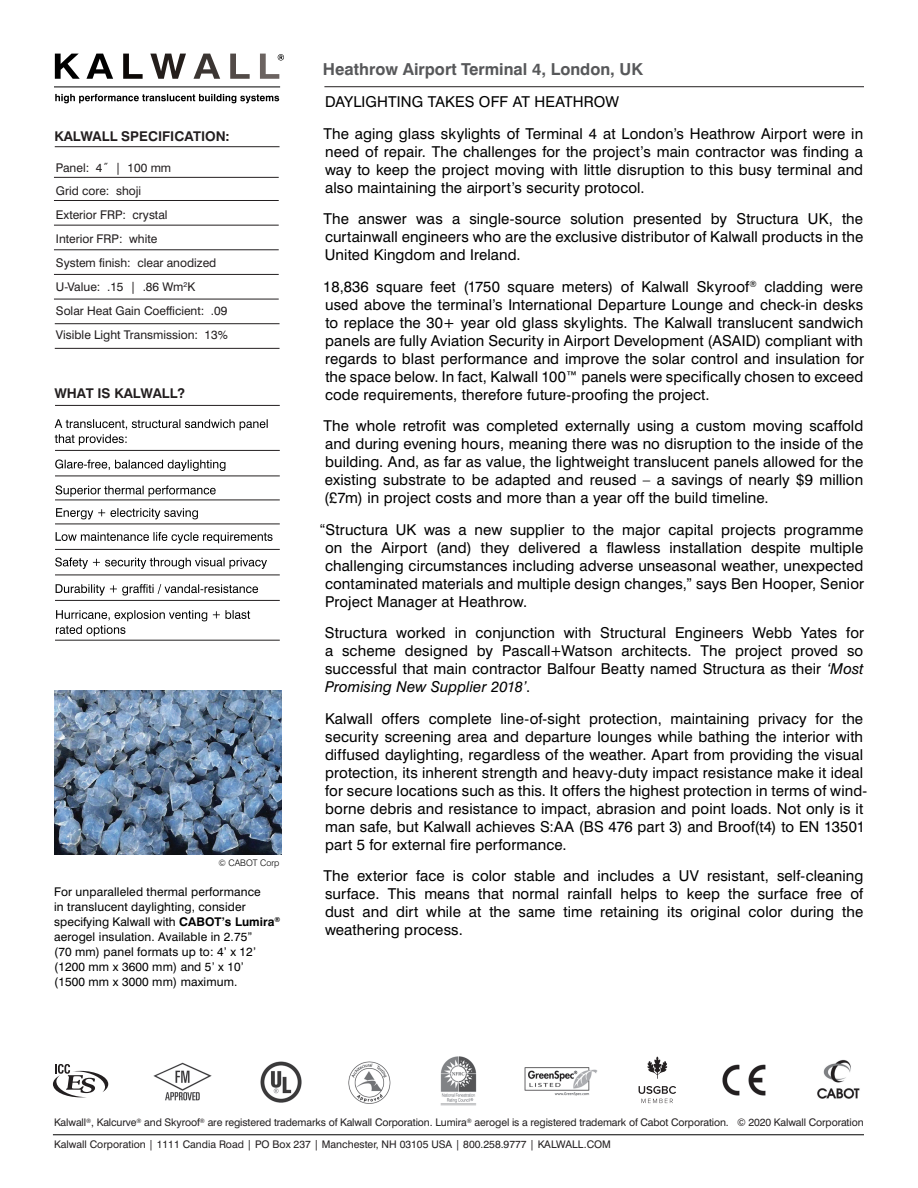
<style>
.page{position:relative;width:918px;height:1188px;background:#fff}
.page>*{position:absolute;margin:0;border:0;box-sizing:border-box;transform-origin:0 0}
.t1{font:700 16.5px "Swiss 721 BT";color:#57585a}
.t2{font:15px/18px "Swiss 721 BT";letter-spacing:.005em;color:#000001;text-align:justify}
.t3{font:700 13.5px "Swiss 721 BT";color:#231f20}
.t4{font:12px/15px "Swiss 721 BT";letter-spacing:.01em;color:#000001}
.t5{font:12px/23.9px "Swiss 721 BT";color:#231f20}
.t6{font:10.5px "Swiss 721 BT";letter-spacing:-.01em;color:#231f20}
.t7{font:300 9px "Swiss 721 BT";color:#000}
.s1{font-weight:700}
.s2{font-style:italic}
</style>
<div class="page">
<hr style="left:55px;top:323px;width:225px;height:1px;background:#231f20">
<hr style="left:55px;top:348px;width:225px;height:1px;background:#231f20">
<hr style="left:55px;top:146px;width:225px;height:1px;background:#231f20">
<hr style="left:324px;top:86px;width:540px;height:1px;background:#231f20">
<img style="left:55px;top:691px;width:226px;height:163px">
<svg style="left:55px;top:419px;width:213px;height:26px"></svg>
<svg style="left:55px;top:459px;width:170px;height:12px"></svg>
<svg style="left:56px;top:485px;width:160px;height:12px"></svg>
<svg style="left:56px;top:508px;width:142px;height:11px"></svg>
<svg style="left:56px;top:532px;width:217px;height:11px"></svg>
<svg style="left:55px;top:557px;width:212px;height:12px"></svg>
<svg style="left:56px;top:584px;width:202px;height:12px"></svg>
<svg style="left:56px;top:610px;width:194px;height:26px"></svg>
<hr style="left:55px;top:405px;width:225px;height:1px;background:#231f20">
<hr style="left:55px;top:450px;width:225px;height:1px;background:#231f20">
<hr style="left:55px;top:476px;width:225px;height:1px;background:#231f20">
<hr style="left:55px;top:500px;width:225px;height:1px;background:#231f20">
<hr style="left:55px;top:524px;width:225px;height:1px;background:#231f20">
<hr style="left:55px;top:549px;width:225px;height:1px;background:#231f20">
<hr style="left:55px;top:575px;width:225px;height:1px;background:#231f20">
<hr style="left:55px;top:600px;width:225px;height:1px;background:#231f20">
<hr style="left:55px;top:640px;width:225px;height:1px;background:#231f20">
<hr style="left:54px;top:87px;width:226px;height:1px;background:#000">
<svg style="left:55px;top:94px;width:224px;height:9px"></svg>
<svg style="left:260px;top:54px;width:24px;height:25px"></svg>
<svg style="left:230px;top:54px;width:20px;height:25px"></svg>
<svg style="left:194px;top:54px;width:26px;height:25px"></svg>
<svg style="left:150px;top:54px;width:36px;height:25px"></svg>
<svg style="left:123px;top:54px;width:20px;height:25px"></svg>
<svg style="left:86px;top:54px;width:27px;height:25px"></svg>
<svg style="left:55px;top:54px;width:25px;height:25px"></svg>
<hr style="left:54px;top:200px;width:225px;height:1px;background:#231f20">
<hr style="left:54px;top:225px;width:225px;height:1px;background:#231f20">
<hr style="left:54px;top:250px;width:225px;height:1px;background:#231f20">
<hr style="left:54px;top:274px;width:225px;height:1px;background:#231f20">
<hr style="left:54px;top:299px;width:225px;height:1px;background:#231f20">
<hr style="left:54px;top:177px;width:225px;height:1px;background:#231f20">
<hr style="left:53px;top:1135px;width:811px;height:1px;background:#000">
<svg style="left:53px;top:1064px;width:55px;height:33px"></svg>
<img style="left:722px;top:1064px;width:44px;height:32px">
<svg style="left:647px;top:1057px;width:21px;height:22px"></svg>
<svg style="left:639px;top:1086px;width:37px;height:17px"></svg>
<img style="left:440px;top:1056px;width:37px;height:50px">
<img style="left:260px;top:1061px;width:42px;height:42px">
<img style="left:153px;top:1062px;width:59px;height:39px">
<img style="left:525px;top:1067px;width:72px;height:28px">
<img style="left:817px;top:1059px;width:43px;height:40px">
<img style="left:348px;top:1061px;width:43px;height:42px">
<p class="t3" style="left:54px;top:128px;width:177px">KALWALL SPECIFICATION:</p>
<p class="t5" style="left:56px;top:155px;width:174px">Panel: 4˝ | 100 mm<br>Grid core: shoji<br>Exterior FRP: crystal<br>Interior FRP: white<br>System finish: clear anodized<br>U-Value: .15 | .86 Wm<sup>2</sup>K<br>Solar Heat Gain Coefficient: .09<br>Visible Light Transmission: 13%</p>
<p class="t3" style="left:54px;top:385px;width:132px">WHAT IS KALWALL?</p>
<p class="t7" style="left:219px;top:857px;width:62px">© CABOT Corp</p>
<p class="t4" style="left:54px;top:884px;width:228px">For unparalleled thermal performance<br>in translucent daylighting, consider specifying Kalwall with <span class="s1">CABOT’s Lumira</span><sup>® </sup>aerogel insulation. Available in 2.75”<br>(70 mm) panel formats up to: 4’ x 12’ (1200 mm x 3600 mm) and 5’ x 10’<br>(1500 mm x 3000 mm) maximum.</p>
<p class="t1" style="left:323px;top:59px;width:322px">Heathrow Airport Terminal 4, London, UK</p>
<p class="t2" style="left:323px;top:86px;width:541px;line-height:31.5px">DAYLIGHTING TAKES OFF AT HEATHROW<br>The aging glass skylights of Terminal 4 at London’s Heathrow Airport were in</p>
<p class="t2" style="left:325px;top:143px;width:540px">need of repair. The challenges for the project’s main contractor was finding a way to keep the project moving with little disruption to this busy terminal and also maintaining the airport’s security protocol.</p>
<p class="t2" style="left:323px;top:210px;width:541px">The answer was a single-source solution presented by Structura UK, the curtainwall engineers who are the exclusive distributor of Kalwall products in the United Kingdom and Ireland.</p>
<p class="t2" style="left:323px;top:278px;width:542px">18,836 square feet (1750 square meters) of Kalwall Skyroof<sup>®</sup> cladding were used above the terminal’s International Departure Lounge and check-in desks to replace the 30+ year old glass skylights. The Kalwall translucent sandwich panels are fully Aviation Security in Airport Development (ASAID) compliant with regards to blast performance and improve the solar control and insulation for the space below. In fact, Kalwall 100™ panels were specifically chosen to exceed code requirements, therefore future-proofing the project.</p>
<p class="t2" style="left:323px;top:417px;width:541px">The whole retrofit was completed externally using a custom moving scaffold and during evening hours, meaning there was no disruption to the inside of the building. And, as far as value, the lightweight translucent panels allowed for the existing substrate to be adapted and reused – a savings of nearly $9 million (£7m) in project costs and more than a year off the build timeline.</p>
<p class="t2" style="left:325px;top:521px;width:541px;text-indent:-6px">“Structura UK was a new supplier to the major capital projects programme on the Airport (and) they delivered a flawless installation despite multiple challenging circumstances including adverse unseasonal weather, unexpected contaminated materials and multiple design changes,” says Ben Hooper, Senior Project Manager at Heathrow.</p>
<p class="t2" style="left:325px;top:624px;width:541px">Structura worked in conjunction with Structural Engineers Webb Yates for a scheme designed by Pascall+Watson architects. The project proved so successful that main contractor Balfour Beatty named Structura as their <span class="s2">‘Most Promising New Supplier 2018’</span>.</p>
<p class="t2" style="left:325px;top:710px;width:544px;text-align:left">Kalwall offers complete line-of-sight protection, maintaining privacy for the security screening area and departure lounges while bathing the interior with diffused daylighting, regardless of the weather. Apart from providing the visual protection, its inherent strength and heavy-duty impact resistance make it ideal for secure locations such as this. It offers the highest protection in terms of wind&shy;borne debris and resistance to impact, abrasion and point loads. Not only is it man safe, but Kalwall achieves S:AA (BS 476 part 3) and Broof(t4) to EN 13501 part 5 for external fire performance.</p>
<p class="t2" style="left:323px;top:867px;width:541px">The exterior face is color stable and includes a UV resistant, self-cleaning surface. This means that normal rainfall helps to keep the surface free of dust and dirt while at the same time retaining its original color during the weathering process.</p>
<p class="t6" style="left:54px;top:1116px;width:811px">Kalwall<sup>®</sup>, Kalcurve<sup>®</sup> and Skyroof<sup>®</sup> are registered trademarks of Kalwall Corporation. Lumira<sup>®</sup> aerogel is a registered trademark of Cabot Corporation. © 2020 Kalwall Corporation</p>
<p class="t6" style="left:54px;top:1138px;width:558px">Kalwall Corporation | 1111 Candia Road | PO Box 237 | Manchester, NH 03105 USA | 800.258.9777 | KALWALL.COM</p>
</div>
